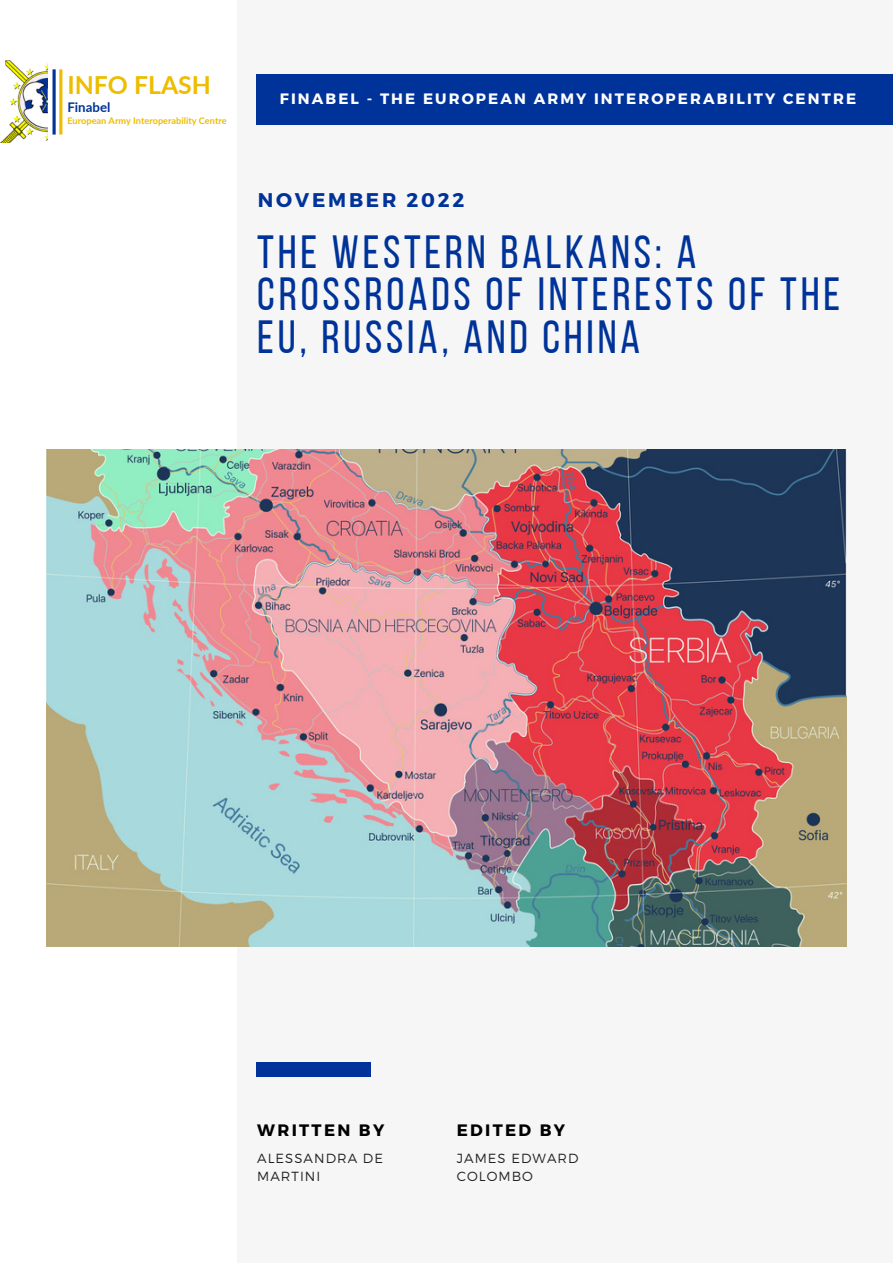
<style>
.page{position:relative;width:893px;height:1264px;background:#fff}
.page>*{position:absolute;margin:0;border:0;box-sizing:border-box;transform-origin:0 0}
.t1{font:46.35px/42.8px "Bebas Neue";letter-spacing:.08em;color:#039}
.t2{font:700 24.9px "Lato";color:#edbd00}
.t3{font:700 19.8px "Montserrat";letter-spacing:.14em;color:#039}
.t4{font:700 16.5px "Montserrat";letter-spacing:.14em;color:#000}
.t5{font:700 15px "Montserrat";letter-spacing:.14em;color:#fff}
.t6{font:700 13.35px "Lato";color:#039}
.t7{font:300 13.2px/18px "Montserrat";letter-spacing:.08em;color:#222}
.t8{font:700 9.15px "Lato";color:#edbd00}
</style>
<div class="page">
<div style="left:0;top:0;width:892px;height:1262px;background:#f6f6f6"></div>
<div style="left:0;top:0;width:236px;height:1262px;background:#fff"></div>
<img style="left:47px;top:449px;width:799px;height:497px">
<div style="left:256px;top:1062px;width:115px;height:14px;background:#039"></div>
<div style="left:257px;top:74px;width:635px;height:51px;background:#039"></div>
<img style="left:0;top:60px;width:48px;height:83px">
<div style="left:16px;top:31px;width:64px;height:32px;background:#fff"></div>
<svg style="left:52px;top:69px;width:10px;height:65px"></svg>
<p class="t2" style="left:67px;top:69px;width:145px">INFO FLASH</p>
<p class="t8" style="left:67px;top:115px;width:161px">European Army Interoperability Centre</p>
<p class="t6" style="left:67px;top:99px;width:45px">Finabel</p>
<p class="t5" style="left:280px;top:89px;width:577px">FINABEL - THE EUROPEAN ARMY INTEROPERABILITY CENTRE</p>
<p class="t3" style="left:258px;top:187px;width:208px">NOVEMBER 2022</p>
<p class="t1" style="left:257px;top:234px;width:584px">THE WESTERN BALKANS: A<br>CROSSROADS OF INTERESTS OF THE<br>EU, RUSSIA, AND CHINA</p>
<p class="t4" style="left:257px;top:1119px;width:129px">WRITTEN BY</p>
<p class="t7" style="left:257px;top:1148px;width:127px">ALESSANDRA DE<br>MARTINI</p>
<p class="t4" style="left:456px;top:1119px;width:110px">EDITED BY</p>
<p class="t7" style="left:456px;top:1148px;width:123px">JAMES EDWARD<br>COLOMBO</p>
</div>
